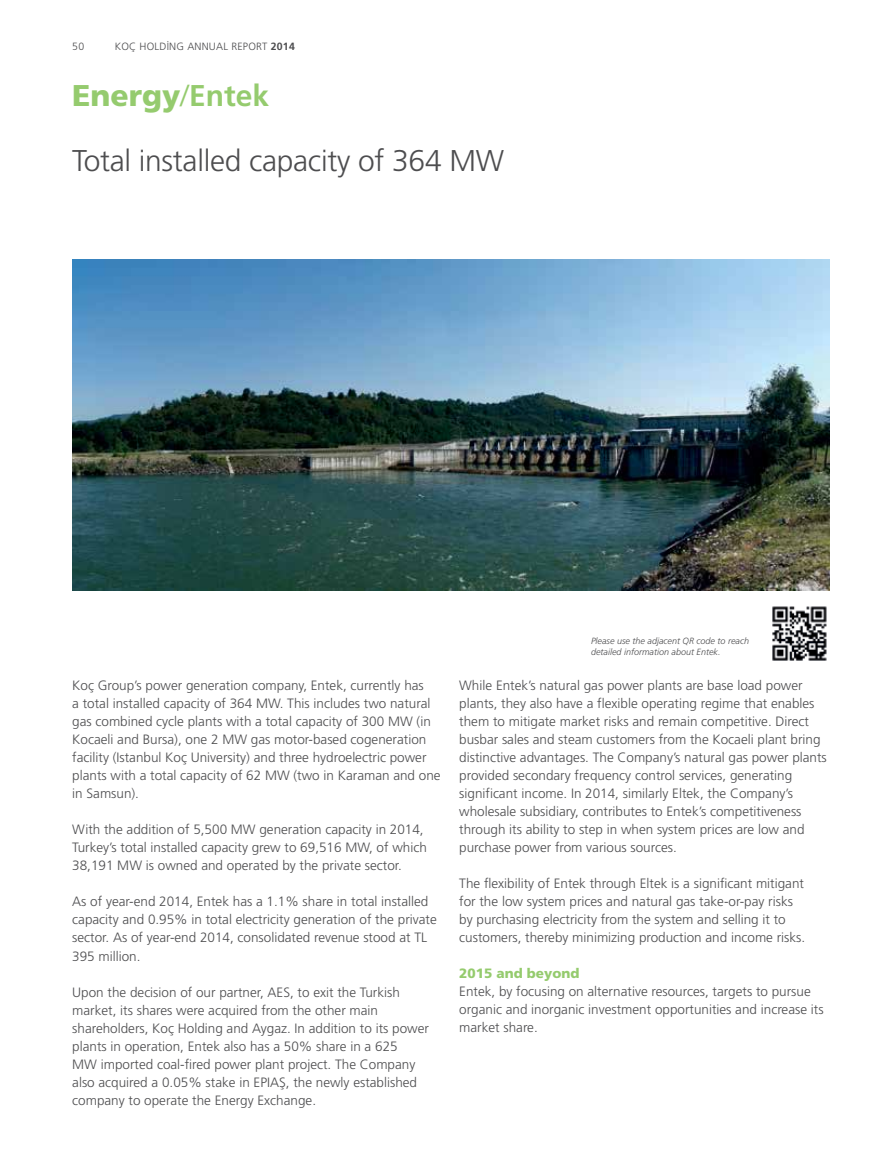
<style>
.page{position:relative;width:893px;height:1149px;background:#fff}
.page>*{position:absolute;margin:0;border:0;box-sizing:border-box;transform-origin:0 0}
.t1{font:300 30px "Frutiger CE";letter-spacing:-.01em;color:#4d4d4f}
.t2{font:900 30px "Frutiger CE";color:#95cb6e}
.t3{font:300 13.5px/18px "Frutiger CE";color:#4d4d4f}
.t4{font:900 13.5px "Frutiger CE";color:#95cb6e}
.t5{font:300 10.5px "Frutiger CE";letter-spacing:.02em;color:#4d4d4f}
.t6{font:italic 300 9px/10.8px "Frutiger CE";color:#4d4d4f}
.s1{font-weight:700}
.s2{font-weight:300}
</style>
<div class="page">
<img style="left:772px;top:606px;width:55px;height:55px">
<img style="left:72px;top:259px;width:757px;height:331px">
<p class="t5" style="left:72px;top:41px;width:13px">50</p>
<p class="t5" style="left:115px;top:41px;width:182px">KOÇ HOLDİNG ANNUAL REPORT <span class="s1">2014</span></p>
<h1 class="t2" style="left:72px;top:77px;width:198px">Energy<span class="s2">/</span><span class="s1">Entek</span></h1>
<h1 class="t1" style="left:72px;top:143px;width:433px">Total installed capacity of 364 MW</h1>
<p class="t6" style="left:591px;top:635px;width:160px">Please use the adjacent QR code to reach detailed information about Entek.</p>
<p class="t3" style="left:72px;top:676px;width:370px">Koç Group’s power generation company, Entek, currently has<br>a total installed capacity of 364 MW. This includes two natural gas combined cycle plants with a total capacity of 300 MW (in Kocaeli and Bursa), one 2 MW gas motor-based cogeneration facility (Istanbul Koç University) and three hydroelectric power plants with a total capacity of 62 MW (two in Karaman and one in Samsun).</p>
<p class="t3" style="left:72px;top:820px;width:356px">With the addition of 5,500 MW generation capacity in 2014,<br>Turkey’s total installed capacity grew to 69,516 MW, of which<br>38,191 MW is owned and operated by the private sector.</p>
<p class="t3" style="left:72px;top:892px;width:366px">As of year-end 2014, Entek has a 1.1% share in total installed capacity and 0.95% in total electricity generation of the private sector. As of year-end 2014, consolidated revenue stood at TL 395 million.</p>
<p class="t3" style="left:72px;top:982px;width:358px">Upon the decision of our partner, AES, to exit the Turkish market, its shares were acquired from the other main shareholders, Koç Holding and Aygaz. In addition to its power plants in operation, Entek also has a 50% share in a 625<br>MW imported coal-fired power plant project. The Company also acquired a 0.05% stake in EPIAŞ, the newly established company to operate the Energy Exchange.</p>
<p class="t3" style="left:459px;top:676px;width:369px">While Entek’s natural gas power plants are base load power plants, they also have a flexible operating regime that enables them to mitigate market risks and remain competitive. Direct busbar sales and steam customers from the Kocaeli plant bring distinctive advantages. The Company’s natural gas power plants provided secondary frequency control services, generating significant income. In 2014, similarly Eltek, the Company’s wholesale subsidiary, contributes to Entek’s competitiveness through its ability to step in when system prices are low and purchase power from various sources.</p>
<p class="t3" style="left:459px;top:874px;width:348px">The flexibility of Entek through Eltek is a significant mitigant for the low system prices and natural gas take-or-pay risks by purchasing electricity from the system and selling it to customers, thereby minimizing production and income risks.</p>
<p class="t4" style="left:459px;top:965px;width:122px">2015 and beyond</p>
<p class="t3" style="left:459px;top:982px;width:366px">Entek, by focusing on alternative resources, targets to pursue organic and inorganic investment opportunities and increase its market share.</p>
</div>
